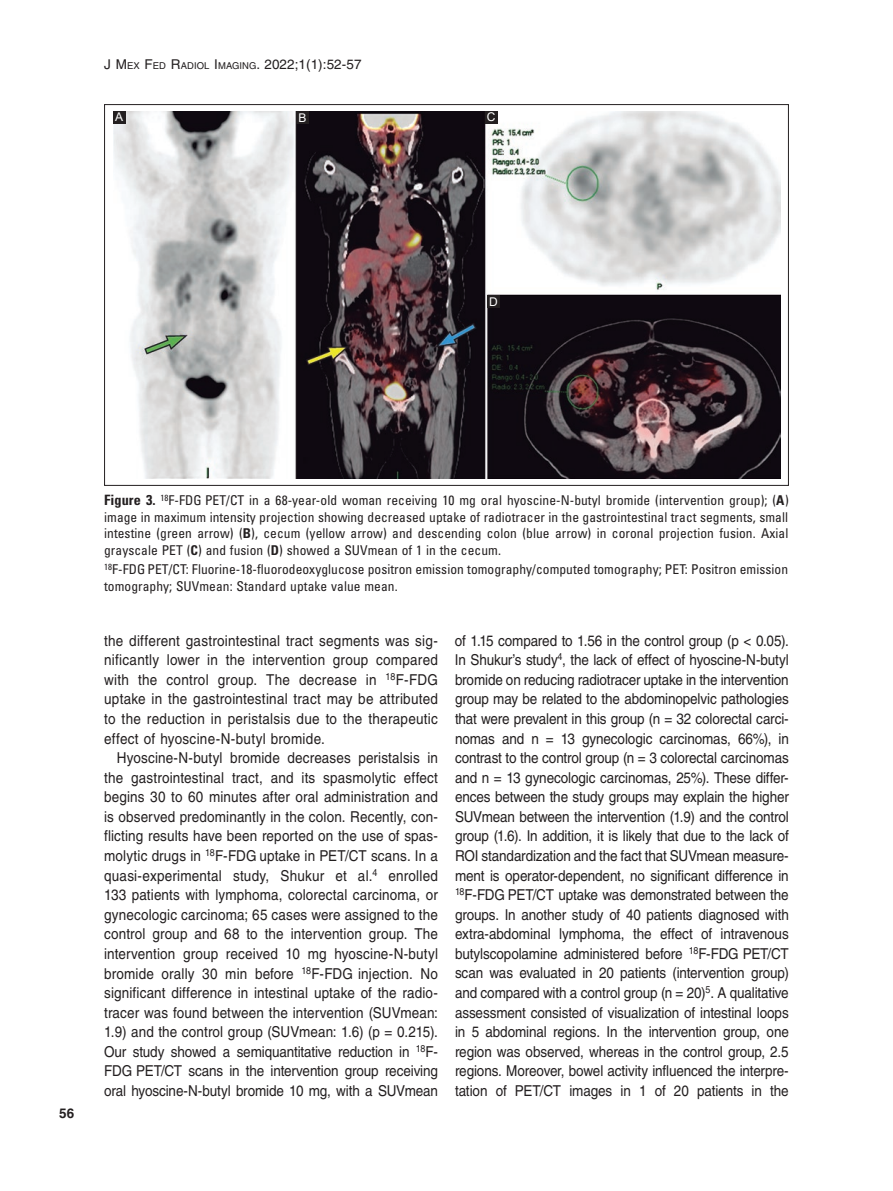
<style>
.page{position:relative;width:893px;height:1191px;background:#fff}
.page>*{position:absolute;margin:0;border:0;box-sizing:border-box;transform-origin:0 0}
.t1{font:15px/19.5px "Helvetica LT Std";letter-spacing:-.005em;color:#231f20;text-align:justify;scale:.9 1}
.t2{font:condensed 13.5px/16.5px "Univers LT Std";letter-spacing:.005em;color:#231f20;text-align:justify}
.t3{font:13.5px "Helvetica LT Std";letter-spacing:.005em;color:#231f20}
.t4{font:700 13.5px "Helvetica LT Std";color:#231f20}
.t5{font:12px "Arial";color:#fff}
.s1{font-size:9.45px}
.s2{font-weight:700;font-size:14.25px}
.s3{font-weight:700}
</style>
<div class="page">
<img style="left:113px;top:111px;width:667px;height:367px">
<div style="left:487px;top:295px;width:13px;height:13px;background:#231f20"></div>
<div style="left:485px;top:111px;width:13px;height:13px;background:#231f20"></div>
<div style="left:296px;top:111px;width:13px;height:13px;background:#231f20"></div>
<div style="left:113px;top:111px;width:13px;height:13px;background:#231f20"></div>
<p class="t3" style="left:104px;top:57px;width:259px">J M<span class="s1">EX</span> F<span class="s1">ED</span> R<span class="s1">ADIOL</span> I <span class="s1">MAGING</span>. 2022;1(1):52-57</p>
<p class="t5" style="left:115px;top:108px;width:10px">A</p>
<p class="t5" style="left:298px;top:109px;width:10px">B</p>
<p class="t5" style="left:487px;top:108px;width:10px">C</p>
<p class="t5" style="left:489px;top:293px;width:10px">D</p>
<p class="t4" style="left:59px;top:1104px;width:17px">56</p>
<p class="t2" style="left:104px;top:492px;width:686px"><span class="s2">Figure 3.</span> <sup>18</sup>F-FDG PET/CT in a 68-year-old woman receiving 10 mg oral hyoscine-N-butyl bromide (intervention group); (<span class="s3">A</span>) image in maximum intensity projection showing decreased uptake of radiotracer in the gastrointestinal tract segments, small intestine (green arrow) (<span class="s3">B</span>), cecum (yellow arrow) and descending colon (blue arrow) in coronal projection fusion. Axial grayscale PET (<span class="s3">C</span>) and fusion (<span class="s3">D</span>) showed a SUVmean of 1 in the cecum.</p>
<p class="t2" style="left:104px;top:561px;width:685px"><sup>18</sup>F-FDG PET/CT: Fluorine-18-fluorodeoxyglucose positron emission tomography/computed tomography; PET: Positron emission tomography; SUVmean: Standard uptake value mean.</p>
<p class="t1" style="left:104px;top:630px;width:372px">the different gastrointestinal tract segments was sig&shy;nificantly lower in the intervention group compared with the control group. The decrease in <sup>18</sup>F-FDG uptake in the gastrointestinal tract may be attributed to the reduction in peristalsis due to the therapeutic effect of hyoscine-N-butyl bromide.</p>
<p class="t1" style="left:104px;top:748px;width:372px;text-indent:13px">Hyoscine-N-butyl bromide decreases peristalsis in the gastrointestinal tract, and its spasmolytic effect begins 30 to 60 minutes after oral administration and is observed predominantly in the colon. Recently, con&shy;flicting results have been reported on the use of spas&shy;molytic drugs in <sup>18</sup>F-FDG uptake in PET/CT scans. In a quasi-experimental study, Shukur et al.<sup>4</sup> enrolled 133 patients with lymphoma, colorectal carcinoma, or gynecologic carcinoma; 65 cases were assigned to the control group and 68 to the intervention group. The intervention group received 10 mg hyoscine-N-butyl bromide orally 30 min before <sup>18</sup>F-FDG injection. No significant difference in intestinal uptake of the radio&shy;tracer was found between the intervention (SUVmean:<br>1.9) and the control group (SUVmean: 1.6) (p = 0.215).<br>Our study showed a semiquantitative reduction in <sup>18</sup>F-FDG PET/CT scans in the intervention group receiving oral hyoscine-N-butyl bromide 10 mg, with a SUVmean</p>
<p class="t1" style="left:455px;top:630px;width:372px">of 1.15 compared to 1.56 in the control group (p &lt; 0.05).<br>In Shukur’s study<sup>4</sup>, the lack of effect of hyoscine-N-butyl bromide on reducing radiotracer uptake in the intervention group may be related to the abdominopelvic pathologies that were prevalent in this group (n = 32 colorectal carci&shy;nomas and n = 13 gynecologic carcinomas, 66%), in contrast to the control group (n = 3 colorectal carcinomas and n = 13 gynecologic carcinomas, 25%). These differ&shy;ences between the study groups may explain the higher SUVmean between the intervention (1.9) and the control group (1.6). In addition, it is likely that due to the lack of ROI standardization and the fact that SUVmean measure&shy;ment is operator-dependent, no significant difference in <sup>18</sup>F-FDG PET/CT uptake was demonstrated between the groups. In another study of 40 patients diagnosed with extra-abdominal lymphoma, the effect of intravenous butylscopolamine administered before <sup>18</sup>F-FDG PET/CT scan was evaluated in 20 patients (intervention group) and compared with a control group (n = 20)<sup>5</sup>. A qualitative assessment consisted of visualization of intestinal loops in 5 abdominal regions. In the intervention group, one region was observed, whereas in the control group, 2.5 regions. Moreover, bowel activity influenced the interpre&shy;tation of PET/CT images in 1 of 20 patients in the</p>
</div>
